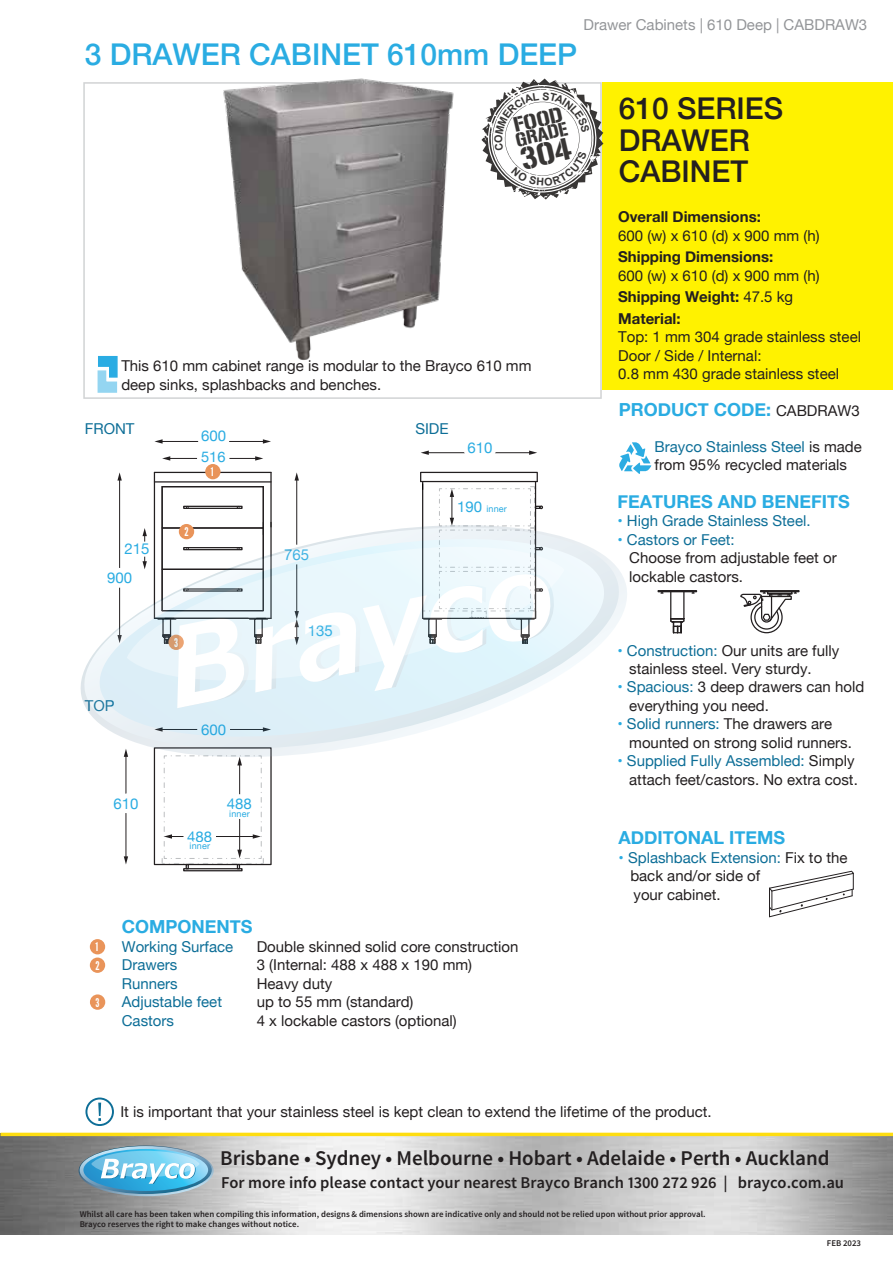
<style>
.page{position:relative;width:893px;height:1263px;background:#fff}
.page>*{position:absolute;margin:0;border:0;box-sizing:border-box;transform-origin:0 0}
.t1{font:500 30px "Helvetica Neue";color:#2aace2}
.t2{font:500 30px/31.5px "Helvetica Neue";color:#231f20}
.t3{font:21px "Falling Sky";letter-spacing:-.005em;color:#231f20}
.t4{font:18.45px "Gunplay";color:#383635;scale:1.09 1}
.t5{font:700 18px "Helvetica Neue";color:#2aace2}
.t6{font:16.95px "Gunplay";color:#383635}
.t7{font:16.5px "Falling Sky";color:#231f20}
.t8{font:15px/18.5px "Helvetica Neue";color:#231f20}
.t9{font:15px/18.5px "Helvetica Neue";color:#0d6e97}
.t10{font:700 15px "Helvetica Neue";color:#231f20}
.t11{font:15px "Helvetica Neue";color:#939598}
.t12{font:15px "Helvetica Neue";color:#2aace2}
.t13{font:14.55px "Helvetica Neue";color:#2aace2}
.t14{font:12px/18.5px "League Gothic";color:#fff}
.t15{font:9px "Helvetica Neue";letter-spacing:.02em;color:#2aace2}
.t16{font:8.7px/10.5px "Falling Sky";color:#231f20}
.s1{font-size:15px}
.s2{font-weight:700}
.s3{font-weight:400;font-size:15px;color:#231f20}
.s4{color:#0d6e97}
.s5{color:#2aace2}
</style>
<div class="page">
<div style="left:602px;top:82px;width:291px;height:308px;background:#fff200"></div>
<svg style="left:83px;top:82px;width:519px;height:317px"></svg>
<div style="left:90px;top:939px;width:15px;height:15px;background:#e9945a;border-radius:50%"></div>
<div style="left:90px;top:957px;width:15px;height:16px;background:#e9945a;border-radius:50%"></div>
<div style="left:90px;top:994px;width:15px;height:16px;background:#e9945a;border-radius:50%"></div>
<img style="left:189px;top:78px;width:296px;height:296px">
<svg style="left:619px;top:442px;width:32px;height:32px"></svg>
<img style="left:1px;top:1136px;width:892px;height:98px">
<hr style="left:1px;top:1133px;width:892px;height:3px;background:#fedd10">
<svg style="left:79px;top:1145px;width:135px;height:51px"></svg>
<svg style="left:80px;top:1146px;width:132px;height:48px"></svg>
<svg style="left:83px;top:1149px;width:125px;height:42px"></svg>
<svg style="left:101px;top:1169px;width:95px;height:15px"></svg>
<svg style="left:91px;top:1151px;width:109px;height:26px"></svg>
<svg style="left:669px;top:592px;width:17px;height:42px"></svg>
<div style="left:657px;top:590px;width:40px;height:2px;border:1px solid #231f20"></div>
<div style="left:760px;top:590px;width:40px;height:2px;border:1px solid #231f20"></div>
<div style="left:767px;top:591px;width:26px;height:3px;border:1px solid #231f20"></div>
<svg style="left:740px;top:592px;width:56px;height:42px"></svg>
<svg style="left:769px;top:870px;width:85px;height:48px"></svg>
<div style="left:183px;top:868px;width:60px;height:3px;border:1px solid #231f20"></div>
<svg style="left:97px;top:355px;width:21px;height:38px"></svg>
<svg style="left:85px;top:1097px;width:29px;height:29px"></svg>
<svg style="left:81px;top:563px;width:546px;height:152px"></svg>
<svg style="left:91px;top:541px;width:522px;height:178px"></svg>
<svg style="left:95px;top:439px;width:462px;height:430px"></svg>
<svg style="left:116px;top:525px;width:459px;height:186px"></svg>
<svg style="left:481px;top:79px;width:122px;height:121px"></svg>
<h1 class="t1" style="left:85px;top:30px;width:494px">3 DRAWER CABINET 610mm DEEP</h1>
<p class="t11" style="left:584px;top:14px;width:285px">Drawer Cabinets | 610 Deep | CABDRAW3</p>
<p class="t4" style="left:511px;top:115px;width:47px;rotate:-13deg">FOOD</p>
<p class="t6" style="left:514px;top:131px;width:54px;rotate:-13deg">GRADE</p>
<p class="t8" style="left:121px;top:357px;width:412px">This 610 mm cabinet range is modular to the Brayco 610 mm deep sinks, splashbacks and benches.</p>
<p class="t9" style="left:85px;top:421px;width:51px">FRONT</p>
<p class="t12" style="left:124px;top:538px;width:27px">215</p>
<p class="t12" style="left:107px;top:567px;width:27px">900</p>
<p class="t12" style="left:201px;top:425px;width:27px">600</p>
<p class="t13" style="left:201px;top:446px;width:26px">516</p>
<p class="t14" style="left:211px;top:463px;width:4px">1</p>
<p class="t14" style="left:184px;top:523px;width:6px">2</p>
<p class="t12" style="left:284px;top:544px;width:27px">765</p>
<p class="t9" style="left:415px;top:421px;width:35px">SIDE</p>
<p class="t12" style="left:467px;top:437px;width:27px">610</p>
<p class="t15" style="left:457px;top:502px;width:51px"><span class="s1">190</span> inner</p>
<h1 class="t2" style="left:619px;top:91px;width:166px">610 SERIES<br>DRAWER<br>CABINET</h1>
<p class="t10" style="left:618px;top:205px;width:144px">Overall Dimensions:</p>
<p class="t8" style="left:618px;top:227px;width:203px">600 (w) x 610 (d) x 900 mm (h)</p>
<p class="t10" style="left:618px;top:245px;width:157px">Shipping Dimensions:</p>
<p class="t8" style="left:618px;top:266px;width:203px;line-height:21.5px">600 (w) x 610 (d) x 900 mm (h)<br><span class="s2">Shipping Weight:</span> 47.5 kg<br><span class="s2">Material:</span></p>
<p class="t8" style="left:618px;top:328px;width:244px">Top: 1 mm 304 grade stainless steel<br>Door / Side / Internal:<br>0.8 mm 430 grade stainless steel</p>
<p class="t5" style="left:619px;top:395px;width:242px">PRODUCT CODE: <span class="s3">CABDRAW3</span></p>
<p class="t8" style="left:655px;top:439px;width:209px;line-height:18px"><span class="s4">Brayco Stainless Steel</span> is made from 95% recycled materials</p>
<p class="t5" style="left:618px;top:487px;width:234px">FEATURES AND BENEFITS</p>
<p class="t9" style="left:617px;top:513px;width:195px"><span class="s5">•</span> High Grade Stainless Steel.</p>
<p class="t8" style="left:629px;top:531px;width:209px;text-indent:-12px"><span class="s5">•</span> <span class="s4">Castors or Feet:<br></span>Choose from adjustable feet or lockable castors.</p>
<p class="t9" style="left:85px;top:697px;width:31px">TOP</p>
<p class="t12" style="left:113px;top:792px;width:27px">610</p>
<p class="t14" style="left:174px;top:634px;width:6px">3</p>
<p class="t12" style="left:201px;top:719px;width:27px">600</p>
<p class="t12" style="left:187px;top:825px;width:27px">488</p>
<p class="t15" style="left:190px;top:839px;width:22px">inner</p>
<p class="t12" style="left:227px;top:793px;width:27px">488</p>
<p class="t15" style="left:229px;top:807px;width:22px">inner</p>
<p class="t5" style="left:122px;top:912px;width:132px">COMPONENTS</p>
<p class="t12" style="left:308px;top:620px;width:27px">135</p>
<p class="t14" style="left:95px;top:938px;width:6px">1<br>2</p>
<p class="t14" style="left:96px;top:993px;width:6px">3</p>
<p class="t9" style="left:122px;top:938px;width:113px">Working Surface<br>Drawers<br>Runners<br>Adjustable feet<br>Castors</p>
<p class="t8" style="left:257px;top:938px;width:263px">Double skinned solid core construction<br>3 (Internal: 488 x 488 x 190 mm)<br>Heavy duty<br>up to 55 mm (standard)<br>4 x lockable castors (optional)</p>
<p class="t8" style="left:629px;top:642px;width:211px;text-indent:-12px"><span class="s5">•</span> <span class="s4">Construction:</span> Our units are fully stainless steel. Very sturdy.</p>
<p class="t8" style="left:629px;top:679px;width:236px;text-indent:-12px"><span class="s5">•</span> <span class="s4">Spacious:</span> 3 deep drawers can hold everything you need.</p>
<p class="t8" style="left:629px;top:716px;width:224px;text-indent:-12px"><span class="s5">•</span> <span class="s4">Solid runners:</span> The drawers are mounted on strong solid runners.</p>
<p class="t8" style="left:617px;top:752px;width:242px;text-align:right"><span class="s5">•</span> <span class="s4">Supplied Fully Assembled:</span> Simply attach feet/castors. No extra cost.</p>
<p class="t5" style="left:619px;top:823px;width:168px">ADDITONAL ITEMS</p>
<p class="t8" style="left:630px;top:849px;width:219px;text-indent:-12px"><span class="s5">•</span> <span class="s4">Splashback Extension:</span> Fix to the back and/or side of<br>your cabinet.</p>
<p class="t8" style="left:120px;top:1103px;width:593px">It is important that your stainless steel is kept clean to extend the lifetime of the product.</p>
<h2 class="t3" style="left:220px;top:1145px;width:611px">Brisbane • Sydney • Melbourne • Hobart • Adelaide • Perth • Auckland</h2>
<p class="t7" style="left:221px;top:1172px;width:624px">For more info please contact your nearest Brayco Branch 1300 272 926 | brayco.com.au</p>
<p class="t16" style="left:80px;top:1209px;width:627px">Whilst all care has been taken when compiling this information, designs &amp; dimensions shown are indicative only and should not be relied upon without prior approval.<br>Brayco reserves the right to make changes without notice.</p>
<p class="t16" style="left:827px;top:1237px;width:36px">FEB 2023</p>
</div>
